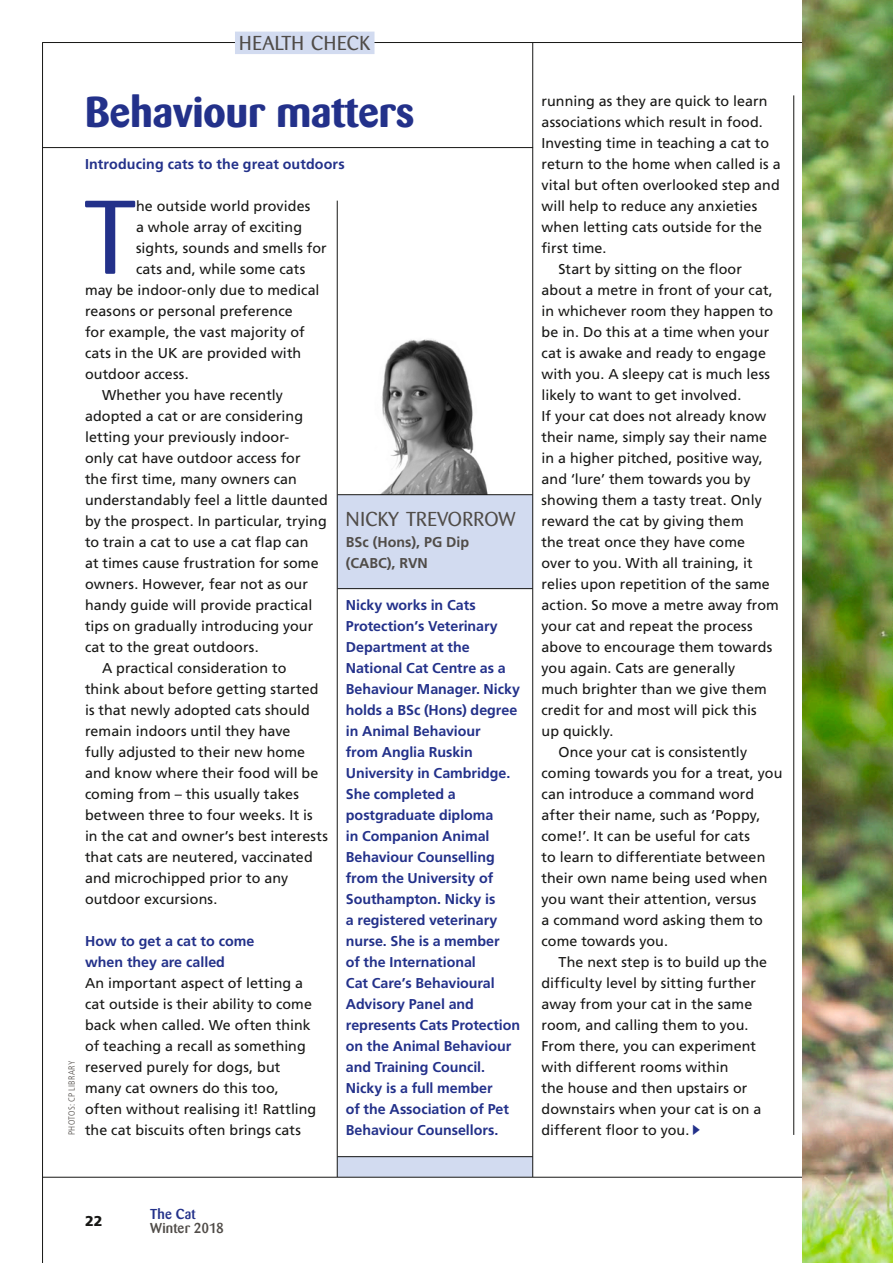
<style>
.page{position:relative;width:893px;height:1263px;background:#fff}
.page>*{position:absolute;margin:0;border:0;box-sizing:border-box;transform-origin:0 0}
.t1{font:103.5px "Barmeno BQ";color:#23318a}
.t2{font:700 42.75px "Barmeno BQ";color:#23318a}
.t3{font:19.95px "Barmeno BQ";letter-spacing:.02em;color:#504c48}
.t4{font:14.25px/21px "Frutiger";letter-spacing:.005em;color:#171715}
.t5{font:700 14.25px/21px "Frutiger";color:#23318a}
.t6{font:700 14.25px/21px "Frutiger";color:#504c48}
.t7{font:500 14.25px "Barmeno BQ";letter-spacing:.005em;color:#504c48}
.t8{font:500 14.25px "Barmeno BQ";letter-spacing:.015em;color:#23318a}
.t9{font:900 14.25px "Frutiger";color:#171715}
.t10{font:300 condensed 9px "Frutiger";letter-spacing:.02em;color:#504c48}
.s1{font-family:"The Cat Glyphs";color:#23318a}
</style>
<div class="page">
<img style="left:380px;top:339px;width:108px;height:155px">
<div style="left:338px;top:1157px;width:195px;height:20px;background:#d2dbf0"></div>
<div style="left:338px;top:495px;width:195px;height:93px;background:#d2dbf0"></div>
<hr style="left:338px;top:1156px;width:195px;height:1px;background:#171715">
<hr style="left:338px;top:494px;width:195px;height:1px;background:#171715">
<hr style="left:338px;top:588px;width:195px;height:1px;background:#171715">
<hr style="left:42px;top:1177px;width:851px;height:1px;background:#171715">
<hr style="left:42px;top:42px;width:851px;height:1px;background:#171715">
<hr style="left:42px;top:42px;width:1px;height:1221px;background:#171715">
<hr style="left:337px;top:201px;width:1px;height:976px;background:#171715">
<hr style="left:793px;top:95px;width:1px;height:1040px;background:#171715">
<hr style="left:532px;top:43px;width:1px;height:1134px;background:#171715">
<img style="left:802px;top:0;width:91px;height:1263px">
<div style="left:235px;top:32px;width:139px;height:22px;background:#d2dbf0"></div>
<hr style="left:43px;top:147px;width:490px;height:1px;background:#171715">
<h3 class="t3" style="left:239px;top:31px;width:133px">HEALTH CHECK</h3>
<p class="t10" style="left:67px;top:1135px;width:76px;rotate:-90deg">PHOTOS: CP LIBRARY</p>
<h2 class="t2" style="left:85px;top:86px;width:331px">Behaviour matters</h2>
<p class="t5" style="left:85px;top:153px;width:261px">Introducing cats to the great outdoors</p>
<h1 class="t1" style="left:84px;top:178px;width:53px">T</h1>
<p class="t4" style="left:136px;top:195px;width:176px">he outside world provides</p>
<p class="t4" style="left:136px;top:216px;width:167px">a whole array of exciting</p>
<p class="t4" style="left:136px;top:237px;width:192px">sights, sounds and smells for</p>
<p class="t4" style="left:136px;top:258px;width:171px">cats and, while some cats</p>
<p class="t4" style="left:85px;top:279px;width:236px">may be indoor-only due to medical</p>
<p class="t4" style="left:85px;top:300px;width:209px">reasons or personal preference</p>
<p class="t4" style="left:85px;top:321px;width:221px">for example, the vast majority of</p>
<p class="t4" style="left:85px;top:342px;width:218px">cats in the UK are provided with</p>
<p class="t4" style="left:85px;top:363px;width:105px">outdoor access.</p>
<p class="t4" style="left:102px;top:384px;width:182px">Whether you have recently</p>
<p class="t4" style="left:85px;top:405px;width:220px">adopted a cat or are considering</p>
<p class="t4" style="left:85px;top:426px;width:206px">letting your previously indoor-</p>
<p class="t4" style="left:85px;top:447px;width:217px">only cat have outdoor access for</p>
<p class="t4" style="left:85px;top:468px;width:213px">the first time, many owners can</p>
<p class="t4" style="left:85px;top:489px;width:244px">understandably feel a little daunted</p>
<p class="t4" style="left:85px;top:510px;width:243px">by the prospect. In particular, trying</p>
<p class="t4" style="left:85px;top:531px;width:225px">to train a cat to use a cat flap can</p>
<p class="t4" style="left:85px;top:552px;width:235px">at times cause frustration for some</p>
<p class="t4" style="left:85px;top:573px;width:224px">owners. However, fear not as our</p>
<p class="t4" style="left:85px;top:594px;width:229px">handy guide will provide practical</p>
<p class="t4" style="left:85px;top:615px;width:230px">tips on gradually introducing your</p>
<p class="t4" style="left:85px;top:636px;width:175px">cat to the great outdoors.</p>
<p class="t4" style="left:102px;top:657px;width:186px">A practical consideration to</p>
<p class="t4" style="left:85px;top:678px;width:235px">think about before getting started</p>
<p class="t4" style="left:85px;top:699px;width:226px">is that newly adopted cats should</p>
<p class="t4" style="left:85px;top:720px;width:207px">remain indoors until they have</p>
<p class="t4" style="left:85px;top:741px;width:222px">fully adjusted to their new home</p>
<p class="t4" style="left:85px;top:762px;width:235px">and know where their food will be</p>
<p class="t4" style="left:85px;top:783px;width:215px">coming from – this usually takes</p>
<p class="t4" style="left:85px;top:804px;width:229px">between three to four weeks. It is</p>
<p class="t4" style="left:85px;top:825px;width:244px">in the cat and owner’s best interests</p>
<p class="t4" style="left:85px;top:846px;width:229px">that cats are neutered, vaccinated</p>
<p class="t4" style="left:85px;top:867px;width:205px">and microchipped prior to any</p>
<p class="t4" style="left:85px;top:888px;width:134px">outdoor excursions.</p>
<p class="t5" style="left:85px;top:930px;width:171px">How to get a cat to come when they are called</p>
<p class="t4" style="left:85px;top:972px;width:233px">An important aspect of letting a cat outside is their ability to come back when called. We often think of teaching a recall as something reserved purely for dogs, but many cat owners do this too, often without realising it! Rattling the cat biscuits often brings cats</p>
<h3 class="t3" style="left:346px;top:507px;width:171px">NICKY TREVORROW</h3>
<p class="t6" style="left:346px;top:531px;width:125px">BSc (Hons), PG Dip (CABC), RVN</p>
<p class="t5" style="left:346px;top:595px;width:176px">Nicky works in Cats<br>Protection’s Veterinary<br>Department at the<br>National Cat Centre as a<br>Behaviour Manager. Nicky holds a BSc (Hons) degree in Animal Behaviour<br>from Anglia Ruskin<br>University in Cambridge.<br>She completed a postgraduate diploma<br>in Companion Animal<br>Behaviour Counselling from the University of<br>Southampton. Nicky is<br>a registered veterinary nurse. She is a member<br>of the International<br>Cat Care’s Behavioural<br>Advisory Panel and represents Cats Protection on the Animal Behaviour and Training Council.<br>Nicky is a full member<br>of the Association of Pet<br>Behaviour Counsellors.</p>
<p class="t4" style="left:542px;top:90px;width:227px">running as they are quick to learn</p>
<p class="t4" style="left:542px;top:111px;width:223px">associations which result in food.</p>
<p class="t4" style="left:542px;top:132px;width:229px">Investing time in teaching a cat to</p>
<p class="t4" style="left:542px;top:153px;width:241px">return to the home when called is a</p>
<p class="t4" style="left:542px;top:174px;width:240px">vital but often overlooked step and</p>
<p class="t4" style="left:542px;top:195px;width:217px">will help to reduce any anxieties</p>
<p class="t4" style="left:542px;top:216px;width:222px">when letting cats outside for the</p>
<p class="t4" style="left:542px;top:237px;width:66px">first time.</p>
<p class="t4" style="left:559px;top:258px;width:185px">Start by sitting on the floor</p>
<p class="t4" style="left:542px;top:279px;width:233px">about a metre in front of your cat,</p>
<p class="t4" style="left:542px;top:300px;width:233px">in whichever room they happen to</p>
<p class="t4" style="left:542px;top:321px;width:229px">be in. Do this at a time when your</p>
<p class="t4" style="left:542px;top:342px;width:226px">cat is awake and ready to engage</p>
<p class="t4" style="left:542px;top:363px;width:230px">with you. A sleepy cat is much less</p>
<p class="t4" style="left:542px;top:384px;width:201px">likely to want to get involved.</p>
<p class="t4" style="left:542px;top:405px;width:226px">If your cat does not already know</p>
<p class="t4" style="left:542px;top:426px;width:227px">their name, simply say their name</p>
<p class="t4" style="left:542px;top:447px;width:223px">in a higher pitched, positive way,</p>
<p class="t4" style="left:542px;top:468px;width:210px">and ‘lure’ them towards you by</p>
<p class="t4" style="left:542px;top:489px;width:222px">showing them a tasty treat. Only</p>
<p class="t4" style="left:542px;top:510px;width:204px">reward the cat by giving them</p>
<p class="t4" style="left:542px;top:531px;width:205px">the treat once they have come</p>
<p class="t4" style="left:542px;top:552px;width:213px">over to you. With all training, it</p>
<p class="t4" style="left:542px;top:573px;width:230px">relies upon repetition of the same</p>
<p class="t4" style="left:542px;top:594px;width:239px">action. So move a metre away from</p>
<p class="t4" style="left:542px;top:615px;width:212px">your cat and repeat the process</p>
<p class="t4" style="left:542px;top:636px;width:232px">above to encourage them towards</p>
<p class="t4" style="left:542px;top:657px;width:195px">you again. Cats are generally</p>
<p class="t4" style="left:542px;top:679px;width:227px">much brighter than we give them</p>
<p class="t4" style="left:542px;top:700px;width:217px">credit for and most will pick this</p>
<p class="t4" style="left:542px;top:721px;width:73px">up quickly.</p>
<p class="t4" style="left:559px;top:742px;width:190px">Once your cat is consistently</p>
<p class="t4" style="left:542px;top:763px;width:242px">coming towards you for a treat, you</p>
<p class="t4" style="left:542px;top:784px;width:214px">can introduce a command word</p>
<p class="t4" style="left:542px;top:805px;width:220px">after their name, such as ‘Poppy,</p>
<p class="t4" style="left:542px;top:826px;width:210px">come!’. It can be useful for cats</p>
<p class="t4" style="left:542px;top:847px;width:225px">to learn to differentiate between</p>
<p class="t4" style="left:542px;top:868px;width:228px">their own name being used when</p>
<p class="t4" style="left:542px;top:889px;width:216px">you want their attention, versus</p>
<p class="t4" style="left:542px;top:910px;width:223px">a command word asking them to</p>
<p class="t4" style="left:542px;top:931px;width:128px">come towards you.</p>
<p class="t4" style="left:559px;top:952px;width:210px">The next step is to build up the</p>
<p class="t4" style="left:542px;top:973px;width:216px">difficulty level by sitting further</p>
<p class="t4" style="left:542px;top:994px;width:212px">away from your cat in the same</p>
<p class="t4" style="left:542px;top:1015px;width:208px">room, and calling them to you.</p>
<p class="t4" style="left:542px;top:1036px;width:216px">From there, you can experiment</p>
<p class="t4" style="left:542px;top:1057px;width:188px">with different rooms within</p>
<p class="t4" style="left:542px;top:1078px;width:207px">the house and then upstairs or</p>
<p class="t4" style="left:542px;top:1099px;width:221px">downstairs when your cat is on a</p>
<p class="t4" style="left:542px;top:1120px;width:160px">different floor to you. <span class="s1">&gt;</span></p>
<p class="t9" style="left:85px;top:1212px;width:19px">22</p>
<p class="t8" style="left:150px;top:1205px;width:47px">The Cat</p>
<p class="t7" style="left:150px;top:1219px;width:75px">Winter 2018</p>
</div>
